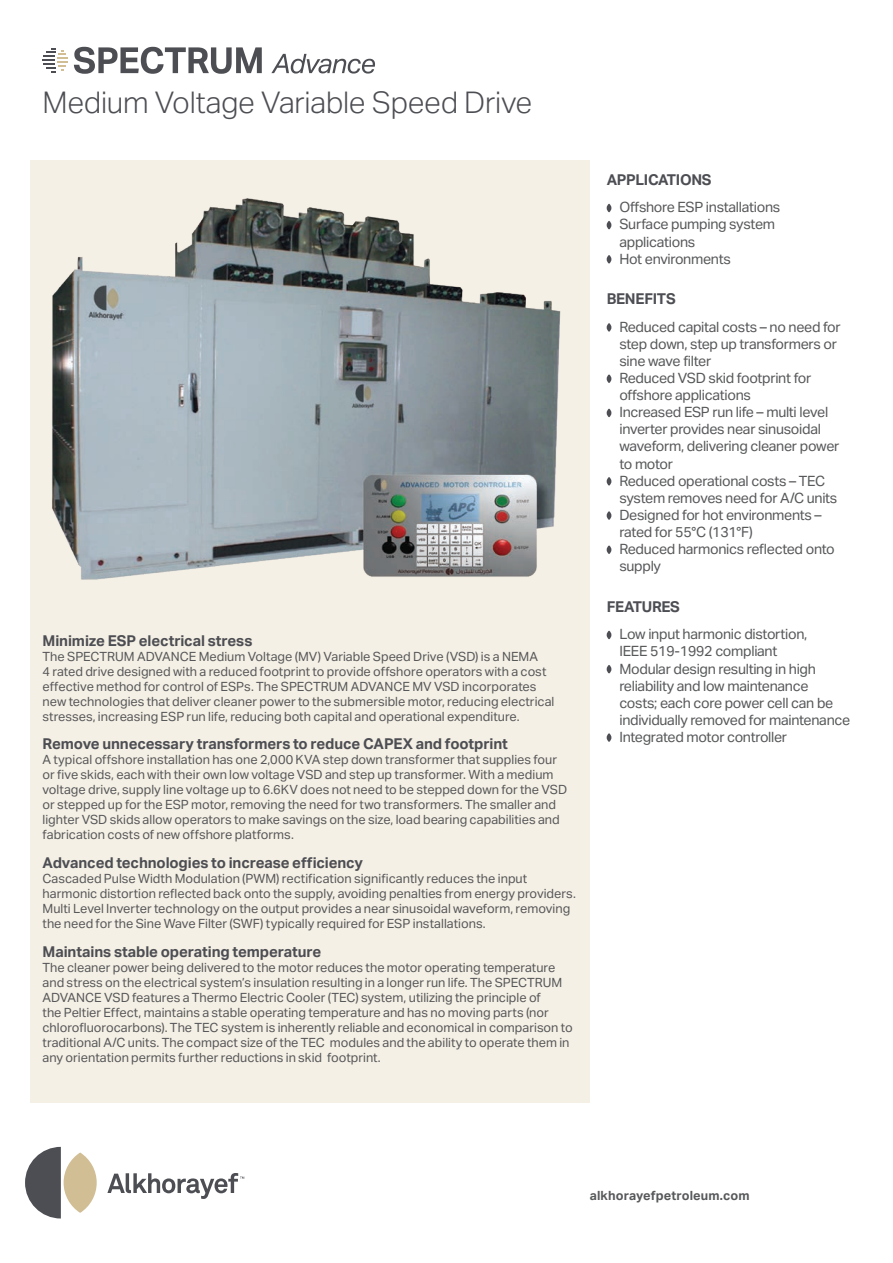
<style>
.page{position:relative;width:893px;height:1263px;background:#fff}
.page>*{position:absolute;margin:0;border:0;box-sizing:border-box;transform-origin:0 0}
.Product_descriptor{font:300 30px "Aktiv Grotesk";letter-spacing:-.01em;color:#4d4e53}
.Body_subheading{font:700 15px "Aktiv Grotesk";letter-spacing:-.005em;color:#4d4e53}
.Body_copy{font:700 15px "Aktiv Grotesk";letter-spacing:-.005em;color:#4d4e53}
.Bullets_heading{font:700 15px "Aktiv Grotesk";letter-spacing:-.02em;color:#4d4e53}
.Bullets{font:14.25px/17.1px "Aktiv Grotesk";letter-spacing:-.02em;color:#57585a}
.Body_copy-2{font:12.75px/15px "Aktiv Grotesk";color:#57585a}
.t1{font:700 12.75px "Aktiv Grotesk";letter-spacing:.01em;color:#57585a}
</style>
<div class="page">
<div style="left:30px;top:160px;width:560px;height:943px;background:#f5f0e5"></div>
<svg style="left:607px;top:204px;width:4px;height:8px"></svg>
<svg style="left:607px;top:221px;width:4px;height:8px"></svg>
<svg style="left:607px;top:255px;width:4px;height:9px"></svg>
<svg style="left:607px;top:323px;width:4px;height:9px"></svg>
<svg style="left:607px;top:374px;width:4px;height:9px"></svg>
<svg style="left:607px;top:409px;width:4px;height:8px"></svg>
<svg style="left:607px;top:477px;width:4px;height:9px"></svg>
<svg style="left:607px;top:511px;width:4px;height:9px"></svg>
<svg style="left:607px;top:545px;width:4px;height:9px"></svg>
<svg style="left:607px;top:631px;width:4px;height:8px"></svg>
<svg style="left:607px;top:665px;width:4px;height:8px"></svg>
<svg style="left:607px;top:733px;width:4px;height:9px"></svg>
<img style="left:52px;top:198px;width:509px;height:382px">
<svg style="left:25px;top:1147px;width:36px;height:71px"></svg>
<svg style="left:107px;top:1173px;width:137px;height:26px"></svg>
<div style="left:64px;top:1152px;width:33px;height:61px;background:#d2be94;border-radius:50%"></div>
<svg style="left:74px;top:47px;width:188px;height:27px"></svg>
<svg style="left:271px;top:54px;width:104px;height:20px"></svg>
<svg style="left:43px;top:48px;width:25px;height:25px"></svg>
<p class="Product_descriptor" style="left:43px;top:85px;width:491px">Medium Voltage Variable Speed Drive</p>
<p class="Body_subheading" style="left:43px;top:631px;width:211px">Minimize ESP electrical stress</p>
<p class="Body_copy-2" style="left:43px;top:648px;width:513px">The SPECTRUM ADVANCE Medium Voltage (MV) Variable Speed Drive (VSD) is a NEMA<br>4 rated drive designed with a reduced footprint to provide offshore operators with a cost effective method for control of ESPs. The SPECTRUM ADVANCE MV VSD incorporates new technologies that deliver cleaner power to the submersible motor, reducing electrical stresses, increasing ESP run life, reducing both capital and operational expenditure.</p>
<p class="Body_copy" style="left:43px;top:734px;width:467px">Remove unnecessary transformers to reduce CAPEX and footprint</p>
<p class="Body_copy-2" style="left:43px;top:752px;width:526px">A typical offshore installation has one 2,000 KVA step down transformer that supplies four or five skids, each with their own low voltage VSD and step up transformer. With a medium voltage drive, supply line voltage up to 6.6KV does not need to be stepped down for the VSD or stepped up for the ESP motor, removing the need for two transformers. The smaller and lighter VSD skids allow operators to make savings on the size, load bearing capabilities and fabrication costs of new offshore platforms.</p>
<p class="Body_subheading" style="left:43px;top:853px;width:322px">Advanced technologies to increase efficiency</p>
<p class="Body_copy-2" style="left:43px;top:871px;width:535px">Cascaded Pulse Width Modulation (PWM) rectification significantly reduces the input harmonic distortion reflected back onto the supply, avoiding penalties from energy providers.<br>Multi Level Inverter technology on the output provides a near sinusoidal waveform, removing the need for the Sine Wave Filter (SWF) typically required for ESP installations.</p>
<p class="Body_subheading" style="left:43px;top:942px;width:280px">Maintains stable operating temperature</p>
<p class="Body_copy-2" style="left:43px;top:959px;width:532px">The cleaner power being delivered to the motor reduces the motor operating temperature and stress on the electrical system’s insulation resulting in a longer run life. The SPECTRUM ADVANCE VSD features a Thermo Electric Cooler (TEC) system, utilizing the principle of<br>the Peltier Effect, maintains a stable operating temperature and has no moving parts (nor chlorofluorocarbons). The TEC system is inherently reliable and economical in comparison to traditional A/C units. The compact size of the TEC modules and the ability to operate them in any orientation permits further reductions in skid footprint.</p>
<p class="Bullets_heading" style="left:607px;top:170px;width:106px">APPLICATIONS</p>
<p class="Bullets" style="left:619px;top:199px;width:162px">Offshore ESP installations</p>
<p class="Bullets" style="left:619px;top:216px;width:157px">Surface pumping system applications</p>
<p class="Bullets" style="left:619px;top:250px;width:113px">Hot environments</p>
<p class="Bullets_heading" style="left:607px;top:290px;width:71px">BENEFITS</p>
<p class="Bullets" style="left:619px;top:318px;width:223px">Reduced capital costs – no need for step down, step up transformers or sine wave filter</p>
<p class="Bullets" style="left:619px;top:369px;width:193px">Reduced VSD skid footprint for offshore applications</p>
<p class="Bullets" style="left:619px;top:404px;width:222px">Increased ESP run life – multi level inverter provides near sinusoidal waveform, delivering cleaner power to motor</p>
<p class="Bullets" style="left:619px;top:472px;width:219px">Reduced operational costs – TEC system removes need for A/C units</p>
<p class="Bullets" style="left:619px;top:506px;width:204px">Designed for hot environments – rated for 55°C (131°F)</p>
<p class="Bullets" style="left:619px;top:540px;width:217px">Reduced harmonics reflected onto supply</p>
<p class="Bullets_heading" style="left:607px;top:597px;width:75px">FEATURES</p>
<p class="Bullets" style="left:619px;top:626px;width:190px">Low input harmonic distortion,<br>IEEE 519-1992 compliant</p>
<p class="Bullets" style="left:619px;top:660px;width:232px">Modular design resulting in high reliability and low maintenance<br>costs; each core power cell can be individually removed for maintenance</p>
<p class="Bullets" style="left:619px;top:728px;width:169px">Integrated motor controller</p>
<p class="t1" style="left:590px;top:1187px;width:161px">alkhorayefpetroleum.com</p>
</div>
